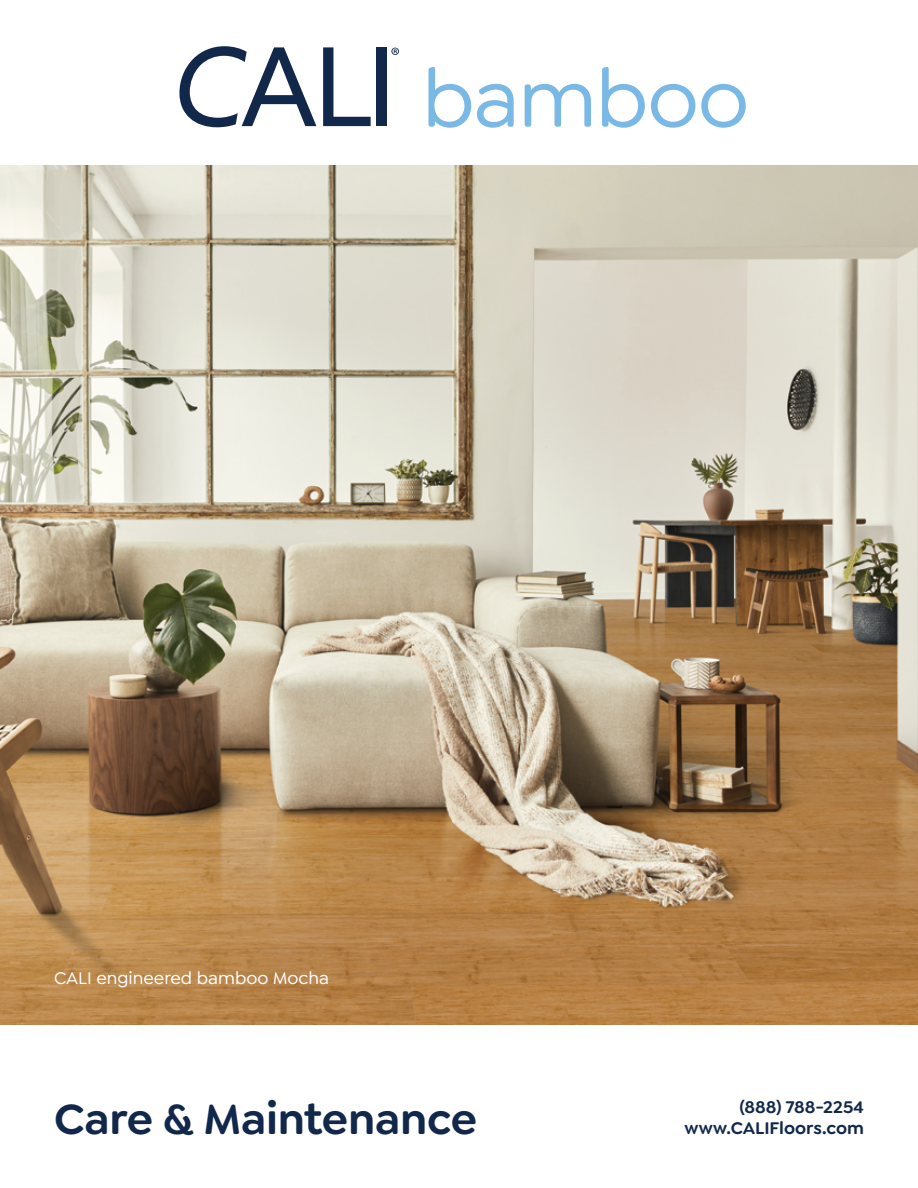
<style>
.page{position:relative;width:918px;height:1188px;background:#fff}
.page>*{position:absolute;margin:0;border:0;box-sizing:border-box;transform-origin:0 0}
.t1{font:500 83.7px "Goldplay";letter-spacing:-.015em;color:#7ab9e5}
.t2{font:600 45px "Goldplay";letter-spacing:-.005em;color:#12284b}
.t3{font:600 18px/21px "Goldplay";color:#12284b;text-align:right}
.t4{font:500 18px "Goldplay";color:#fff}
</style>
<div class="page">
<img style="left:0;top:166px;width:918px;height:859px">
<svg style="left:179px;top:46px;width:137px;height:81px"></svg>
<svg style="left:323px;top:47px;width:48px;height:79px"></svg>
<div style="left:377px;top:47px;width:10px;height:79px;background:#12284b"></div>
<svg style="left:391px;top:48px;width:8px;height:7px"></svg>
<h1 class="t1" style="left:422px;top:51px;width:329px">bamboo</h1>
<p class="t4" style="left:54px;top:967px;width:277px">CALI engineered bamboo Mocha</p>
<h2 class="t2" style="left:54px;top:1091px;width:425px">Care &amp; Maintenance</h2>
<p class="t3" style="left:684px;top:1096px;width:181px">(888) 788-2254 www.CALIFloors.com</p>
</div>
